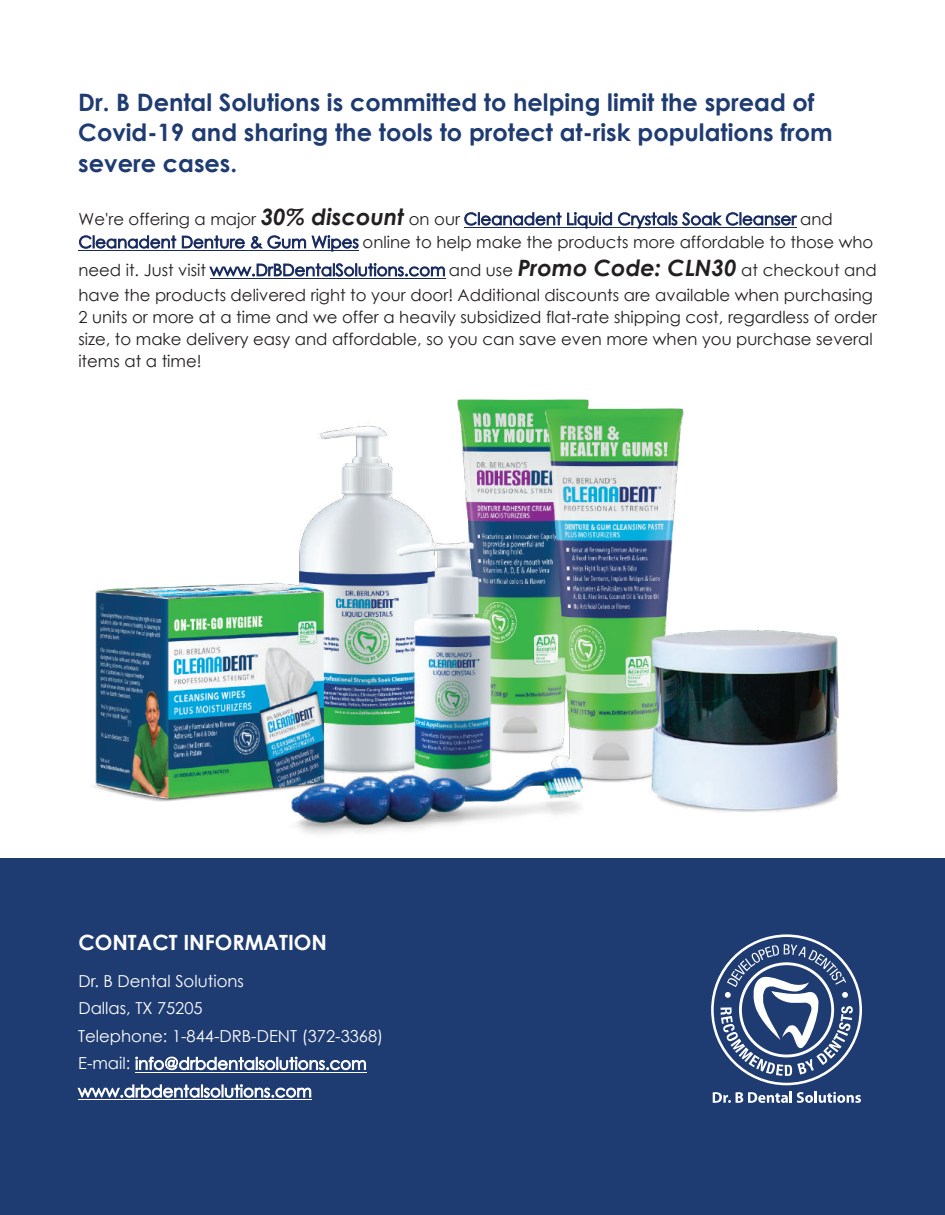
<style>
.page{position:relative;width:945px;height:1215px;background:#fff}
.page>*{position:absolute;margin:0;border:0;box-sizing:border-box;transform-origin:0 0}
.t1{font:700 24px/30.6px "Century Gothic";color:#1e3b72}
.t2{font:700 21px "Century Gothic";color:#fff}
.t3{font:16.5px/22.2px "Century Gothic";color:#231f20}
.t4{font:16.5px/27.6px "Century Gothic";color:#fff}
.s1{font-weight:700;font-style:italic;font-size:22.5px}
.s2{color:#182b60}
</style>
<div class="page">
<div style="left:0;top:859px;width:945px;height:356px;background:#1e3b72"></div>
<svg style="left:711px;top:934px;width:151px;height:151px"></svg>
<svg style="left:713px;top:1092px;width:148px;height:11px"></svg>
<img style="left:93px;top:399px;width:746px;height:435px">
<hr style="left:464px;top:227px;width:332px;height:1px;background:#182b60">
<hr style="left:79px;top:250px;width:280px;height:1px;background:#182b60">
<hr style="left:210px;top:278px;width:236px;height:1px;background:#182b60">
<hr style="left:135px;top:1072px;width:232px;height:1px;background:#fff">
<hr style="left:78px;top:1099px;width:234px;height:1px;background:#fff">
<h1 class="t1" style="left:78px;top:85px;width:756px">Dr. B Dental Solutions is committed to helping limit the spread of<br>Covid-19 and sharing the tools to protect at-risk populations from severe cases.</h1>
<p class="t3" style="left:79px;top:207px;width:796px;line-height:23.1px">We're offering a major <span class="s1">30% discount</span> on our <span class="s2">Cleanadent Liquid Crystals Soak Cleanser</span> and<br><span class="s2">Cleanadent Denture &amp; Gum Wipes</span> online to help make the products more affordable to those who</p>
<p class="t3" style="left:78px;top:257px;width:800px;line-height:24.8px">need it. Just visit <span class="s2">www.DrBDentalSolutions.com</span> and use <span class="s1">Promo Code: CLN30</span> at checkout and have the products delivered right to your door! Additional discounts are available when purchasing</p>
<p class="t3" style="left:78px;top:306px;width:800px">2 units or more at a time and we offer a heavily subsidized flat-rate shipping cost, regardless of order size, to make delivery easy and affordable, so you can save even more when you purchase several items at a time!</p>
<p class="t2" style="left:78px;top:926px;width:250px">CONTACT INFORMATION</p>
<p class="t4" style="left:78px;top:967px;width:307px">Dr. B Dental Solutions<br>Dallas, TX 75205<br>Telephone: 1-844-DRB-DENT (372-3368)<br>E-mail: info@drbdentalsolutions.com www.drbdentalsolutions.com</p>
</div>
